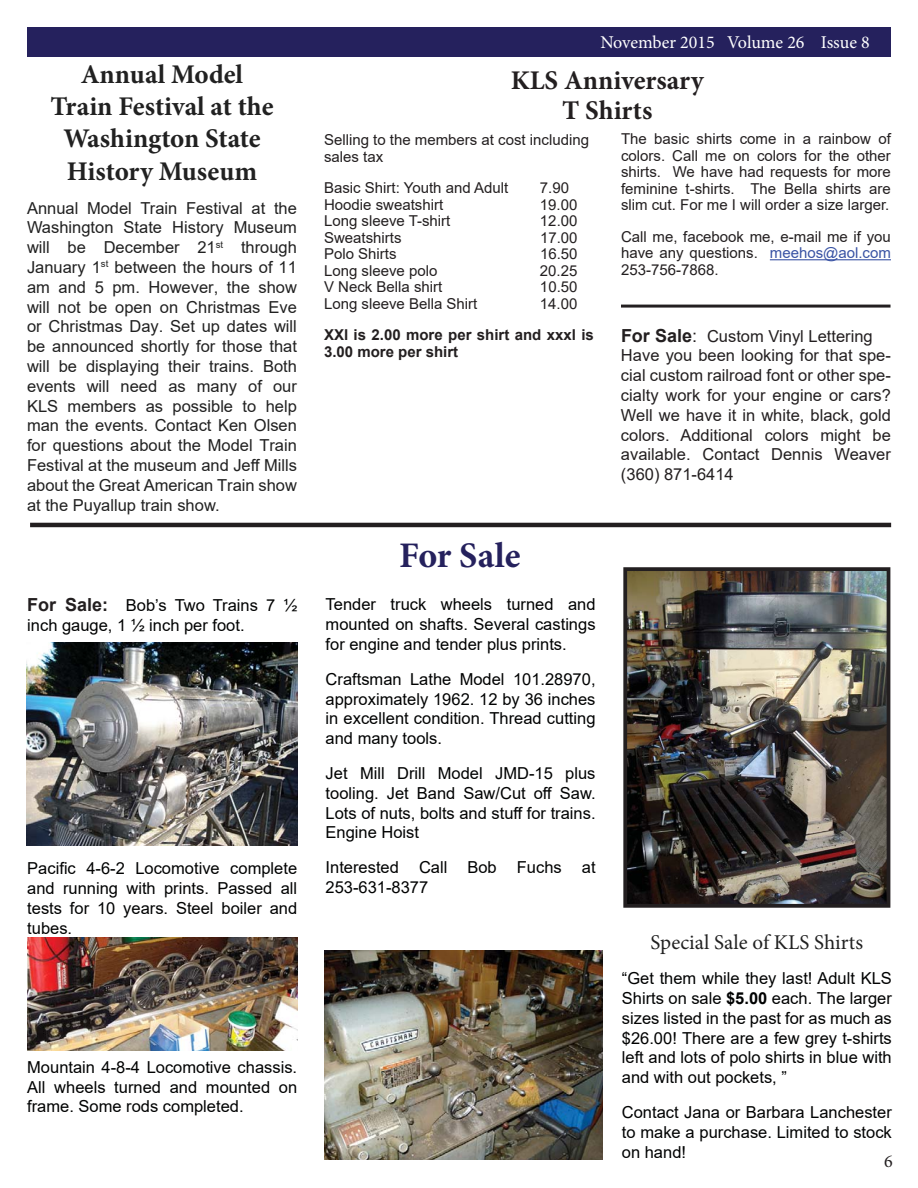
<style>
.page{position:relative;width:918px;height:1188px;background:#fff}
.page>*{position:absolute;margin:0;border:0;box-sizing:border-box;transform-origin:0 0}
.t1{font:700 36px "Minion Pro";letter-spacing:.005em;color:#25215d}
.t2{font:700 27px/32.4px "Minion Pro";color:#212121;text-align:center}
.t3{font:700 27px/29.7px "Minion Pro";color:#231f20;text-align:center}
.t4{font:21px "Minion Pro";color:#212121}
.t5{font:18px "Minion Pro";color:#fff}
.t6{font:18px "Minion Pro";color:#231f20}
.t7{font:16.5px/19.8px "Arial";color:#010202;text-align:justify}
.t8{font:16.5px/19.8px "Arial";color:#212121;text-align:justify}
.t9{font:16.5px/19.8px "Arial";color:#231f20}
.t10{font:15px/16.5px "Arial";color:#231f20;text-align:justify}
.t11{font:700 15px/16.5px "Arial";color:#231f20}
.s1{font-weight:700;font-size:18px;color:#231f20}
.s2{color:#3953a4}
.s3{font-weight:700;font-size:18px}
.s4{font-size:18px}
.s5{font-weight:700}
</style>
<div class="page">
<div style="left:27px;top:27px;width:864px;height:30px;background:#25215d"></div>
<img style="left:28px;top:938px;width:270px;height:113px">
<img style="left:628px;top:572px;width:257px;height:331px">
<div style="left:623px;top:567px;width:267px;height:341px;border:4px solid #231f20"></div>
<img style="left:325px;top:951px;width:277px;height:208px">
<img style="left:26px;top:642px;width:272px;height:204px">
<hr style="left:30px;top:523px;width:861px;height:4px;background:#231f20">
<hr style="left:770px;top:259px;width:121px;height:1px;background:#3953a4">
<hr style="left:621px;top:305px;width:270px;height:3px;background:#231f20">
<h2 class="t2" style="left:51px;top:60px;width:225px">Annual Model<br>Train Festival at the<br>Washington State<br>History Museum</h2>
<p class="t8" style="left:27px;top:198px;width:271px">Annual Model Train Festival at the Washington State History Museum will be December 21<sup>st</sup> through January 1<sup>st</sup> between the hours of 11 am and 5 pm. However, the show will not be open on Christmas Eve or Christmas Day. Set up dates will be announced shortly for those that will be displaying their trains. Both events will need as many of our KLS members as possible to help man the events. Contact Ken Olsen for questions about the Model Train Festival at the museum and Jeff Mills about the Great American Train show at the Puyallup train show.</p>
<p class="t7" style="left:27px;top:595px;width:271px"><span class="s1">For Sale:</span> Bob’s Two Trains 7 ½ inch gauge, 1 ½ inch per foot.</p>
<p class="t7" style="left:27px;top:858px;width:271px">Pacific 4-6-2 Locomotive complete and running with prints. Passed all tests for 10 years. Steel boiler and tubes.</p>
<p class="t7" style="left:27px;top:1057px;width:271px">Mountain 4-8-4 Locomotive chassis.<br>All wheels turned and mounted on frame. Some rods completed.</p>
<p class="t5" style="left:600px;top:35px;width:271px">November 2015 Volume 26 Issue 8</p>
<h2 class="t3" style="left:511px;top:68px;width:194px">KLS Anniversary<br>T Shirts</h2>
<p class="t10" style="left:621px;top:131px;width:271px">The basic shirts come in a rainbow of colors. Call me on colors for the other shirts. We have had requests for more feminine t-shirts. The Bella shirts are slim cut. For me I will order a size larger.</p>
<p class="t10" style="left:621px;top:228px;width:271px">Call me, facebook me, e-mail me if you have any questions. <span class="s2">meehos@aol.com </span>253-756-7868.</p>
<p class="t10" style="left:324px;top:132px;width:267px">Selling to the members at cost including sales tax</p>
<p class="t10" style="left:324px;top:180px;width:186px">Basic Shirt: Youth and Adult</p>
<p class="t10" style="left:540px;top:180px;width:31px">7.90</p>
<p class="t10" style="left:324px;top:196px;width:121px">Hoodie sweatshirt</p>
<p class="t10" style="left:540px;top:196px;width:39px">19.00</p>
<p class="t10" style="left:324px;top:213px;width:128px">Long sleeve T-shirt</p>
<p class="t10" style="left:540px;top:213px;width:39px">12.00</p>
<p class="t10" style="left:324px;top:229px;width:79px">Sweatshirts</p>
<p class="t10" style="left:540px;top:229px;width:39px">17.00</p>
<p class="t10" style="left:324px;top:246px;width:74px">Polo Shirts</p>
<p class="t10" style="left:540px;top:246px;width:39px">16.50</p>
<p class="t10" style="left:324px;top:262px;width:115px">Long sleeve polo</p>
<p class="t10" style="left:540px;top:262px;width:39px">20.25</p>
<p class="t10" style="left:324px;top:279px;width:120px">V Neck Bella shirt</p>
<p class="t10" style="left:540px;top:279px;width:39px">10.50</p>
<p class="t10" style="left:324px;top:295px;width:155px">Long sleeve Bella Shirt</p>
<p class="t10" style="left:540px;top:295px;width:39px">14.00</p>
<p class="t11" style="left:324px;top:327px;width:272px">XXl is 2.00 more per shirt and xxxl is<br>3.00 more per shirt</p>
<p class="t9" style="left:621px;top:326px;width:271px"><span class="s3">For Sale</span><span class="s4">:</span> Custom Vinyl Lettering<br>Have you been looking for that spe&shy;cial custom railroad font or other spe&shy;cialty work for your engine or cars?<br>Well we have it in white, black, gold colors. Additional colors might be available. Contact Dennis Weaver (360) 871-6414</p>
<h1 class="t1" style="left:399px;top:541px;width:123px">For Sale</h1>
<p class="t7" style="left:326px;top:595px;width:271px">Tender truck wheels turned and mounted on shafts. Several castings for engine and tender plus prints.</p>
<p class="t7" style="left:326px;top:669px;width:271px">Craftsman Lathe Model 101.28970, approximately 1962. 12 by 36 inches in excellent condition. Thread cutting and many tools.</p>
<p class="t7" style="left:326px;top:763px;width:272px">Jet Mill Drill Model JMD-15 plus tooling. Jet Band Saw/Cut off Saw.<br>Lots of nuts, bolts and stuff for trains.<br>Engine Hoist</p>
<p class="t7" style="left:326px;top:858px;width:271px">Interested Call Bob Fuchs at<br>253-631-8377</p>
<p class="t4" style="left:651px;top:934px;width:214px">Special Sale of KLS Shirts</p>
<p class="t7" style="left:622px;top:969px;width:271px">“Get them while they last! Adult KLS Shirts on sale <span class="s5">$5.00</span> each. The larger sizes listed in the past for as much as $26.00! There are a few grey t-shirts left and lots of polo shirts in blue with and with out pockets, ”</p>
<p class="t7" style="left:622px;top:1102px;width:271px">Contact Jana or Barbara Lanchester to make a purchase. Limited to stock on hand!</p>
<p class="t6" style="left:884px;top:1154px;width:10px">6</p>
</div>
